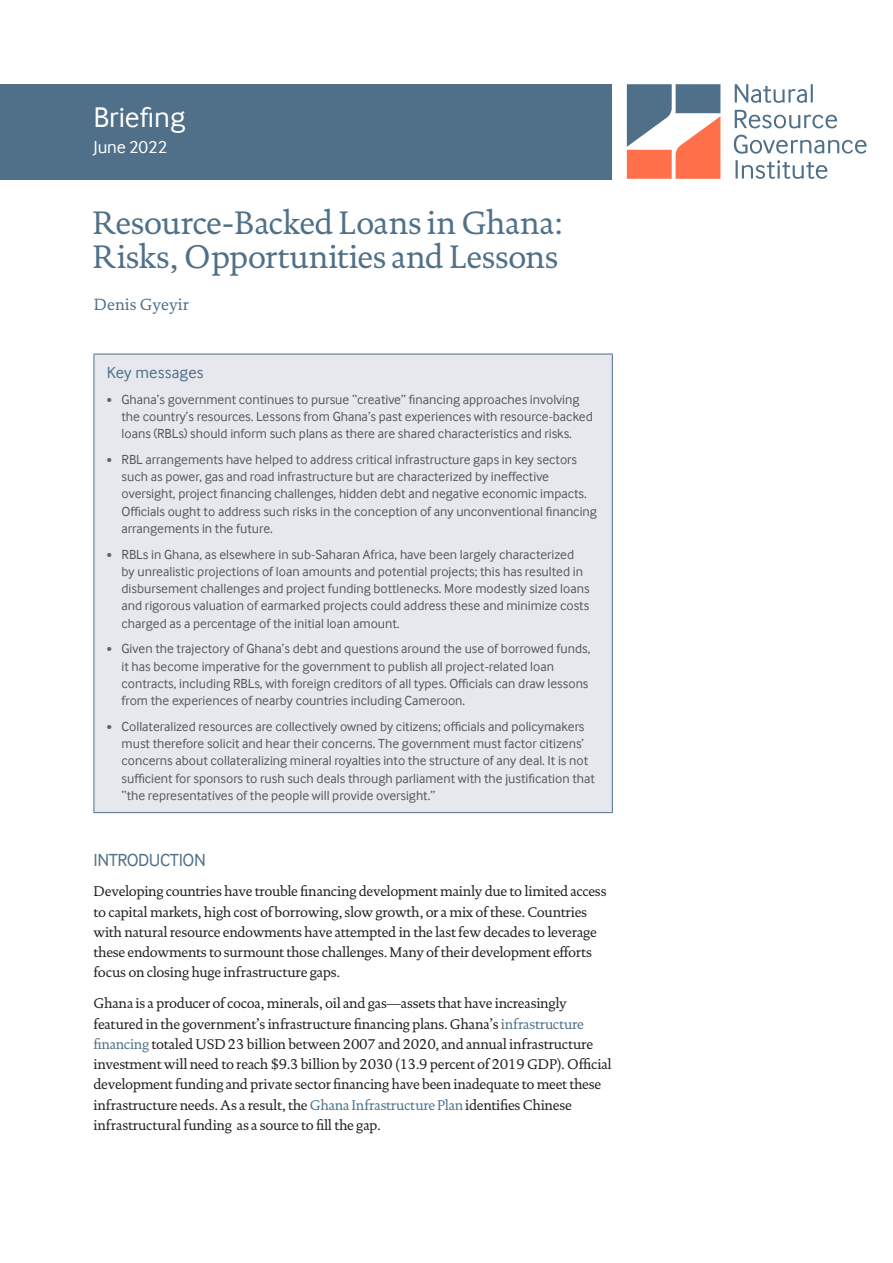
<style>
.page{position:relative;width:893px;height:1263px;background:#fff}
.page>*{position:absolute;margin:0;border:0;box-sizing:border-box;transform-origin:0 0}
.Paper_title{font:33px/34.5px "DTL Documenta T";letter-spacing:-.01em;color:#4f7088}
.Briefing_header{font:29.25px "Inter Face";color:#fff}
.Subhead_1{font:18px "Inter Face";letter-spacing:-.025em;color:#4f7088}
.Paper_date__front{font:18px "Inter Face";letter-spacing:-.01em;color:#fff}
.Paper_authors__fro{font:16.5px "DTL Documenta T";color:#4f7088}
.Box_heading{font:16.5px "Inter Face";letter-spacing:.01em;color:#4f7088}
.Body{font:14.25px/20.2px "DTL Documenta T";letter-spacing:-.02em;color:#231f20}
.t1{font:13.5px/17.2px "Inter Face";color:#57585a}
.s1{font-size:10.5px;color:#636366}
.s2{color:#4f7088}
</style>
<div class="page">
<div style="left:0;top:84px;width:612px;height:95px;background:#4f7088"></div>
<svg style="left:735px;top:160px;width:92px;height:19px"></svg>
<svg style="left:734px;top:135px;width:133px;height:19px"></svg>
<svg style="left:735px;top:110px;width:102px;height:18px"></svg>
<svg style="left:735px;top:84px;width:78px;height:19px"></svg>
<svg style="left:627px;top:84px;width:93px;height:95px"></svg>
<div style="left:94px;top:354px;width:518px;height:459px;background:#e6e8ed"></div>
<hr style="left:94px;top:354px;width:519px;height:1px;background:#4f7088">
<hr style="left:94px;top:354px;width:1px;height:458px;background:#4f7088">
<hr style="left:612px;top:354px;width:1px;height:458px;background:#4f7088">
<hr style="left:94px;top:812px;width:519px;height:1px;background:#4f7088">
<p class="Briefing_header" style="left:94px;top:101px;width:93px">Briefing</p>
<p class="Paper_date__front" style="left:94px;top:136px;width:75px">June 2022</p>
<p class="Paper_title" style="left:92px;top:205px;width:473px">Resource-Backed Loans in Ghana:<br>Risks, Opportunities and Lessons</p>
<p class="Paper_authors__fro" style="left:94px;top:295px;width:97px">Denis Gyeyir</p>
<p class="Box_heading" style="left:107px;top:363px;width:98px">Key messages</p>
<p class="t1" style="left:122px;top:390px;width:473px;text-indent:-15px"><span class="s1">•</span> Ghana’s government continues to pursue “creative” financing approaches involving the country’s resources. Lessons from Ghana’s past experiences with resource-backed loans (RBLs) should inform such plans as there are shared characteristics and risks.</p>
<p class="t1" style="left:122px;top:451px;width:477px;text-indent:-15px"><span class="s1">•</span> RBL arrangements have helped to address critical infrastructure gaps in key sectors such as power, gas and road infrastructure but are characterized by ineffective oversight, project financing challenges, hidden debt and negative economic impacts.<br>Officials ought to address such risks in the conception of any unconventional financing arrangements in the future.</p>
<p class="t1" style="left:122px;top:545px;width:469px;text-indent:-15px"><span class="s1">•</span> RBLs in Ghana, as elsewhere in sub-Saharan Africa, have been largely characterized by unrealistic projections of loan amounts and potential projects; this has resulted in disbursement challenges and project funding bottlenecks. More modestly sized loans and rigorous valuation of earmarked projects could address these and minimize costs charged as a percentage of the initial loan amount.</p>
<p class="t1" style="left:122px;top:640px;width:470px;text-indent:-15px"><span class="s1">•</span> Given the trajectory of Ghana’s debt and questions around the use of borrowed funds, it has become imperative for the government to publish all project-related loan contracts, including RBLs, with foreign creditors of all types. Officials can draw lessons from the experiences of nearby countries including Cameroon.</p>
<p class="t1" style="left:122px;top:718px;width:475px;text-indent:-15px"><span class="s1">•</span> Collateralized resources are collectively owned by citizens; officials and policymakers must therefore solicit and hear their concerns. The government must factor citizens’ concerns about collateralizing mineral royalties into the structure of any deal. It is not sufficient for sponsors to rush such deals through parliament with the justification that “the representatives of the people will provide oversight.”</p>
<p class="Subhead_1" style="left:94px;top:849px;width:114px">INTRODUCTION</p>
<p class="Body" style="left:94px;top:881px;width:515px">Developing countries have trouble financing development mainly due to limited access to capital markets, high cost of borrowing, slow growth, or a mix of these. Countries with natural resource endowments have attempted in the last few decades to leverage these endowments to surmount those challenges. Many of their development efforts focus on closing huge infrastructure gaps.</p>
<p class="Body" style="left:94px;top:993px;width:520px">Ghana is a producer of cocoa, minerals, oil and gas—assets that have increasingly featured in the government’s infrastructure financing plans. Ghana’s <span class="s2">infrastructure financing</span> totaled USD 23 billion between 2007 and 2020, and annual infrastructure investment will need to reach $9.3 billion by 2030 (13.9 percent of 2019 GDP). Official development funding and private sector financing have been inadequate to meet these infrastructure needs. As a result, the <span class="s2">Ghana Infrastructure Plan</span> identifies Chinese infrastructural funding as a source to fill the gap.</p>
</div>
